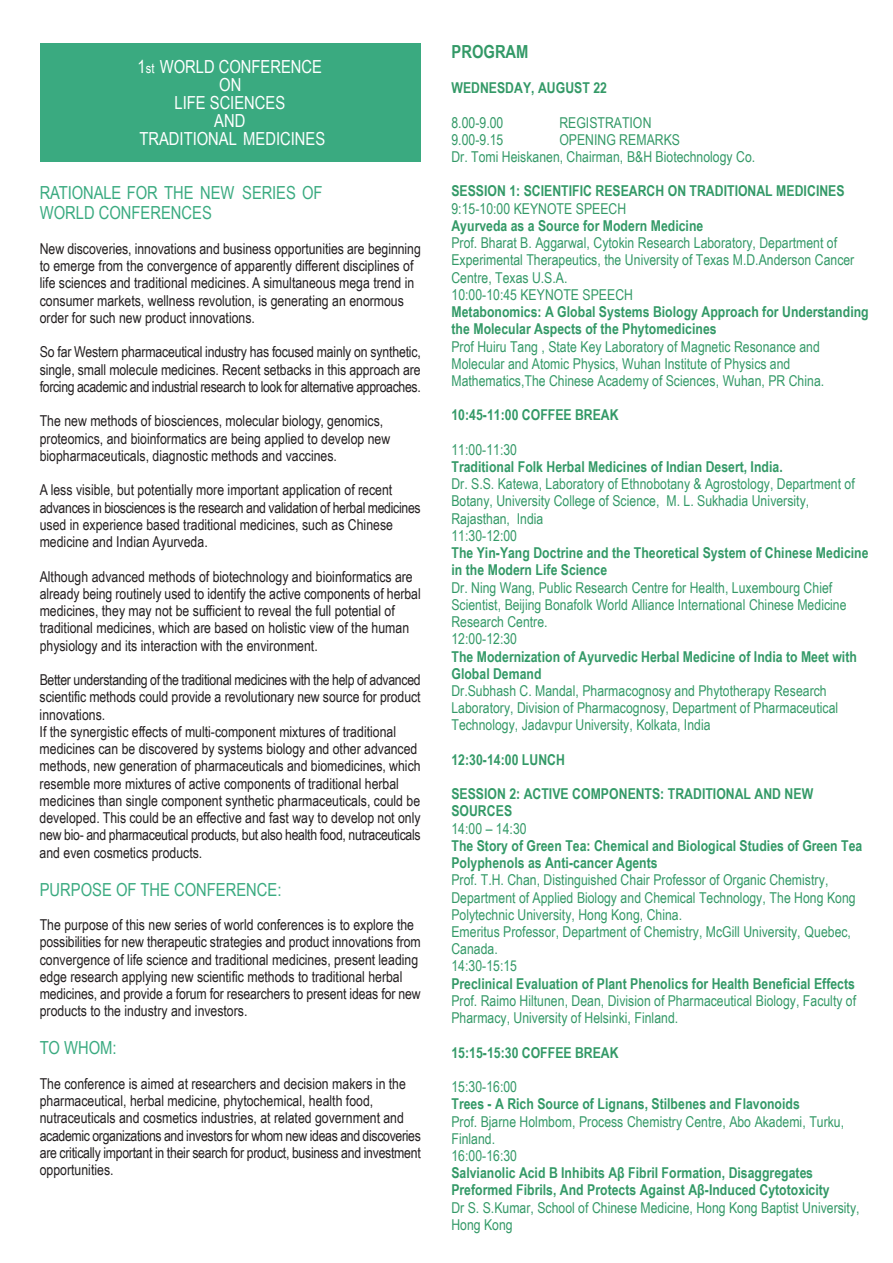
<style>
.page{position:relative;width:893px;height:1263px;background:#fff}
.page>*{position:absolute;margin:0;border:0;box-sizing:border-box;transform-origin:0 0}
.t1{font:18px/20.7px "Arial Narrow";color:#3aaa80}
.t2{font:18px/18px "Arial Narrow";color:#fff;text-align:center}
.t3{font:700 18px "Arial Narrow";color:#339967}
.t4{font:15px/17.2px "Arial Narrow";color:#231f20}
.t5{font:15px/17.2px "Arial Narrow";color:#339967}
.t6{font:700 15px/17.2px "Arial Narrow";color:#339967}
.s1{font-size:13.5px}
.s2{font-weight:700}
.s3{font-weight:400}
</style>
<div class="page">
<div style="left:40px;top:43px;width:381px;height:118px;background:#3aaa80"></div>
<p class="t2" style="left:138px;top:57px;width:189px">1<span class="s1">st</span> WORLD CONFERENCE<br>ON<br>LIFE SCIENCES<br>AND<br>TRADITIONAL MEDICINES</p>
<p class="t1" style="left:40px;top:181px;width:284px">RATIONALE FOR THE NEW SERIES OF<br>WORLD CONFERENCES</p>
<p class="t4" style="left:40px;top:239px;width:383px">New discoveries, innovations and business opportunities are beginning to emerge from the convergence of apparently different disciplines of life sciences and traditional medicines. A simultaneous mega trend in consumer markets, wellness revolution, is generating an enormous order for such new product innovations.</p>
<p class="t4" style="left:40px;top:343px;width:383px;text-align:justify">So far Western pharmaceutical industry has focused mainly on synthetic, single, small molecule medicines. Recent setbacks in this approach are forcing academic and industrial research to look for alternative approaches.</p>
<p class="t4" style="left:40px;top:412px;width:352px">The new methods of biosciences, molecular biology, genomics, proteomics, and bioinformatics are being applied to develop new biopharmaceuticals, diagnostic methods and vaccines.</p>
<p class="t4" style="left:40px;top:481px;width:383px">A less visible, but potentially more important application of recent advances in biosciences is the research and validation of herbal medicines used in experience based traditional medicines, such as Chinese medicine and Indian Ayurveda.</p>
<p class="t4" style="left:40px;top:567px;width:383px">Although advanced methods of biotechnology and bioinformatics are already being routinely used to identify the active components of herbal medicines, they may not be sufficient to reveal the full potential of traditional medicines, which are based on holistic view of the human physiology and its interaction with the environment.</p>
<p class="t4" style="left:40px;top:671px;width:383px">Better understanding of the traditional medicines with the help of advanced scientific methods could provide a revolutionary new source for product innovations.<br>If the synergistic effects of multi-component mixtures of traditional medicines can be discovered by systems biology and other advanced methods, new generation of pharmaceuticals and biomedicines, which resemble more mixtures of active components of traditional herbal medicines than single component synthetic pharmaceuticals, could be developed. This could be an effective and fast way to develop not only new bio- and pharmaceutical products, but also health food, nutraceuticals and even cosmetics products.</p>
<p class="t1" style="left:40px;top:878px;width:243px">PURPOSE OF THE CONFERENCE:</p>
<p class="t4" style="left:40px;top:916px;width:382px">The purpose of this new series of world conferences is to explore the possibilities for new therapeutic strategies and product innovations from convergence of life science and traditional medicines, present leading edge research applying new scientific methods to traditional herbal medicines, and provide a forum for researchers to present ideas for new products to the industry and investors.</p>
<p class="t1" style="left:40px;top:1037px;width:78px">TO WHOM:</p>
<p class="t4" style="left:40px;top:1074px;width:383px">The conference is aimed at researchers and decision makers in the pharmaceutical, herbal medicine, phytochemical, health food, nutraceuticals and cosmetics industries, at related government and academic organizations and investors for whom new ideas and discoveries are critically important in their search for product, business and investment opportunities.</p>
<p class="t3" style="left:451px;top:38px;width:79px">PROGRAM</p>
<p class="t6" style="left:451px;top:78px;width:157px">WEDNESDAY, AUGUST 22</p>
<p class="t5" style="left:451px;top:113px;width:53px">8.00-9.00</p>
<p class="t5" style="left:559px;top:113px;width:94px">REGISTRATION</p>
<p class="t5" style="left:451px;top:130px;width:53px">9.00-9.15</p>
<p class="t5" style="left:451px;top:130px;width:305px;text-indent:108px">OPENING REMARKS<br>Dr. Tomi Heiskanen, Chairman, B&amp;H Biotechnology Co.</p>
<p class="t5" style="left:451px;top:182px;width:419px"><span class="s2">SESSION 1: SCIENTIFIC RESEARCH ON TRADITIONAL MEDICINES </span>9:15-10:00 KEYNOTE SPEECH<br><span class="s2">Ayurveda as a Source for Modern Medicine<br></span>Prof. Bharat B. Aggarwal, Cytokin Research Laboratory, Department of Experimental Therapeutics, the University of Texas M.D.Anderson Cancer Centre, Texas U.S.A.<br>10:00-10:45 KEYNOTE SPEECH<br><span class="s2">Metabonomics: A Global Systems Biology Approach for Understanding the Molecular Aspects of the Phytomedicines<br></span>Prof Huiru Tang , State Key Laboratory of Magnetic Resonance and Molecular and Atomic Physics, Wuhan Institute of Physics and Mathematics,The Chinese Academy of Sciences, Wuhan, PR China.</p>
<p class="t6" style="left:451px;top:406px;width:169px">10:45-11:00 COFFEE BREAK</p>
<p class="t5" style="left:451px;top:440px;width:419px">11:00-11:30<br><span class="s2">Traditional Folk Herbal Medicines of Indian Desert, India.<br></span>Dr. S.S. Katewa, Laboratory of Ethnobotany &amp; Agrostology, Department of Botany, University College of Science, M. L. Sukhadia University, Rajasthan, India<br>11:30-12:00<br><span class="s2">The Yin-Yang Doctrine and the Theoretical System of Chinese Medicine in the Modern Life Science<br></span>Dr. Ning Wang, Public Research Centre for Health, Luxembourg Chief Scientist, Beijing Bonafolk World Alliance International Chinese Medicine Research Centre.<br>12:00-12:30<br><span class="s2">The Modernization of Ayurvedic Herbal Medicine of India to Meet with Global Demand<br></span>Dr.Subhash C. Mandal, Pharmacognosy and Phytotherapy Research Laboratory, Division of Pharmacognosy, Department of Pharmaceutical Technology, Jadavpur University, Kolkata, India</p>
<p class="t6" style="left:451px;top:750px;width:115px">12:30-14:00 LUNCH</p>
<p class="t5" style="left:451px;top:785px;width:412px"><span class="s2">SESSION 2: ACTIVE COMPONENTS: TRADITIONAL AND NEW SOURCES<br></span>14:00 – 14:30<br><span class="s2">The Story of Green Tea: Chemical and Biological Studies of Green Tea Polyphenols as Anti-cancer Agents<br></span>Prof. T.H. Chan, Distinguished Chair Professor of Organic Chemistry, Department of Applied Biology and Chemical Technology, The Hong Kong Polytechnic University, Hong Kong, China.<br>Emeritus Professor, Department of Chemistry, McGill University, Quebec, Canada.<br>14:30-15:15<br><span class="s2">Preclinical Evaluation of Plant Phenolics for Health Beneficial Effects </span>Prof. Raimo Hiltunen, Dean, Division of Pharmaceutical Biology, Faculty of Pharmacy, University of Helsinki, Finland.</p>
<p class="t6" style="left:451px;top:1043px;width:169px">15:15-15:30 COFFEE BREAK</p>
<p class="t6" style="left:451px;top:1077px;width:410px"><span class="s3">15:30-16:00<br></span>Trees - A Rich Source of Lignans, Stilbenes and Flavonoids<br><span class="s3">Prof. Bjarne Holmbom, Process Chemistry Centre, Abo Akademi, Turku, Finland.<br>16:00-16:30<br></span>Salvianolic Acid B Inhibits Aβ Fibril Formation, Disaggregates Preformed Fibrils, And Protects Against Aβ-Induced Cytotoxicity<br><span class="s3">Dr S. S.Kumar, School of Chinese Medicine, Hong Kong Baptist University, Hong Kong</span></p>
</div>
